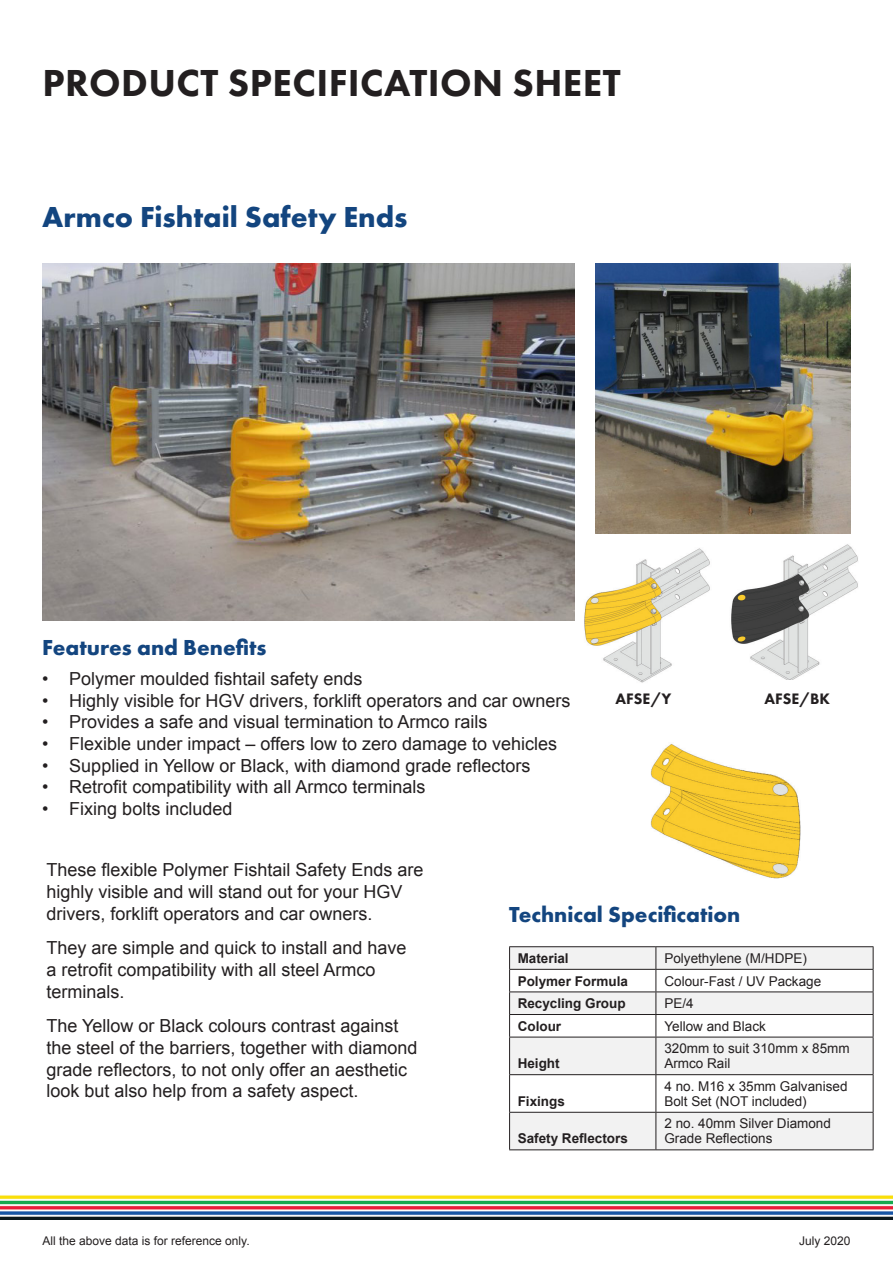
<style>
.page{position:relative;width:893px;height:1263px;background:#fff}
.page>*{position:absolute;margin:0;border:0;box-sizing:border-box;transform-origin:0 0}
.t1{font:800 39px "Futura PT";letter-spacing:.01em;color:#231f20}
.Heading{font:700 30px "Futura PT";color:#13457f}
.Subheading{font:700 22.5px "Futura PT";color:#13457f}
.Body_text{font:18px/21.6px "Arial";color:#231f20}
.Heading_2{font:800 15.75px "Futura PT";color:#231f20}
.t2{font:13.5px/15px "Arial";color:#231f20}
.t3{font:700 13.5px "Arial";color:#231f20}
.t4{font:12px "Arial";color:#231f20}
</style>
<div class="page">
<img style="left:0;top:1195px;width:893px;height:25px">
<img style="left:42px;top:264px;width:532px;height:357px">
<img style="left:595px;top:264px;width:256px;height:270px">
<div style="left:510px;top:1038px;width:363px;height:111px;background:#f2f2f2"></div>
<svg style="left:510px;top:1075px;width:363px;height:37px"></svg>
<hr style="left:655px;top:1037px;width:1px;height:37px;background:#231f20">
<hr style="left:655px;top:1075px;width:1px;height:37px;background:#231f20">
<hr style="left:655px;top:1113px;width:1px;height:36px;background:#231f20">
<hr style="left:509px;top:946px;width:147px;height:1px;background:#231f20">
<hr style="left:656px;top:946px;width:217px;height:1px;background:#231f20">
<hr style="left:509px;top:1037px;width:1px;height:37px;background:#231f20">
<hr style="left:873px;top:1037px;width:1px;height:37px;background:#231f20">
<hr style="left:509px;top:1074px;width:147px;height:1px;background:#231f20">
<hr style="left:509px;top:1075px;width:1px;height:37px;background:#231f20">
<hr style="left:656px;top:1074px;width:217px;height:1px;background:#231f20">
<hr style="left:873px;top:1075px;width:1px;height:37px;background:#231f20">
<hr style="left:509px;top:1112px;width:147px;height:1px;background:#231f20">
<hr style="left:509px;top:1113px;width:1px;height:36px;background:#231f20">
<hr style="left:656px;top:1112px;width:217px;height:1px;background:#231f20">
<hr style="left:873px;top:1113px;width:1px;height:36px;background:#231f20">
<hr style="left:509px;top:1149px;width:147px;height:1px;background:#231f20">
<hr style="left:656px;top:1149px;width:217px;height:1px;background:#231f20">
<hr style="left:509px;top:1037px;width:147px;height:1px;background:#231f20">
<hr style="left:656px;top:1037px;width:217px;height:1px;background:#231f20">
<svg style="left:509px;top:947px;width:365px;height:90px"></svg>
<img style="left:584px;top:548px;width:126px;height:135px">
<img style="left:731px;top:544px;width:127px;height:136px">
<img style="left:650px;top:744px;width:151px;height:134px">
<h1 class="t1" style="left:43px;top:59px;width:580px">PRODUCT SPECIFICATION SHEET</h1>
<p class="Heading" style="left:42px;top:198px;width:367px">Armco Fishtail Safety Ends</p>
<p class="Subheading" style="left:42px;top:633px;width:226px">Features and Benefits</p>
<p class="Body_text" style="left:42px;top:668px;width:322px">• Polymer moulded fishtail safety ends</p>
<p class="Body_text" style="left:42px;top:690px;width:530px">• Highly visible for HGV drivers, forklift operators and car owners</p>
<p class="Body_text" style="left:42px;top:711px;width:447px">• Provides a safe and visual termination to Armco rails</p>
<p class="Body_text" style="left:42px;top:733px;width:516px">• Flexible under impact – offers low to zero damage to vehicles</p>
<p class="Body_text" style="left:42px;top:755px;width:490px">• Supplied in Yellow or Black, with diamond grade reflectors</p>
<p class="Body_text" style="left:42px;top:776px;width:385px">• Retrofit compatibility with all Armco terminals</p>
<p class="Body_text" style="left:42px;top:798px;width:192px">• Fixing bolts included</p>
<p class="Heading_2" style="left:616px;top:689px;width:57px">AFSE/Y</p>
<p class="Heading_2" style="left:764px;top:689px;width:67px">AFSE/BK</p>
<p class="Body_text" style="left:46px;top:859px;width:379px">These flexible Polymer Fishtail Safety Ends are highly visible and will stand out for your HGV drivers, forklift operators and car owners.</p>
<p class="Body_text" style="left:46px;top:937px;width:362px">They are simple and quick to install and have a retrofit compatibility with all steel Armco terminals.</p>
<p class="Body_text" style="left:46px;top:1015px;width:373px">The Yellow or Black colours contrast against the steel of the barriers, together with diamond grade reflectors, to not only offer an aesthetic look but also help from a safety aspect.</p>
<p class="t4" style="left:43px;top:1232px;width:209px">All the above data is for reference only.</p>
<p class="Subheading" style="left:509px;top:900px;width:233px">Technical Specification</p>
<p class="t3" style="left:518px;top:949px;width:53px">Material</p>
<p class="t2" style="left:664px;top:951px;width:144px">Polyethylene (M/HDPE)</p>
<p class="t3" style="left:518px;top:972px;width:112px">Polymer Formula</p>
<p class="t2" style="left:664px;top:973px;width:158px">Colour-Fast / UV Package</p>
<p class="t3" style="left:518px;top:994px;width:110px">Recycling Group</p>
<p class="t2" style="left:664px;top:996px;width:31px">PE/4</p>
<p class="t3" style="left:518px;top:1017px;width:45px">Colour</p>
<p class="t2" style="left:664px;top:1018px;width:103px">Yellow and Black</p>
<p class="t3" style="left:518px;top:1055px;width:43px">Height</p>
<p class="t2" style="left:664px;top:1041px;width:187px">320mm to suit 310mm x 85mm<br>Armco Rail</p>
<p class="t3" style="left:518px;top:1092px;width:49px">Fixings</p>
<p class="t3" style="left:518px;top:1130px;width:112px">Safety Reflectors</p>
<p class="t2" style="left:664px;top:1079px;width:185px">4 no. M16 x 35mm Galvanised<br>Bolt Set (NOT included)</p>
<p class="t2" style="left:664px;top:1116px;width:168px">2 no. 40mm Silver Diamond<br>Grade Reflections</p>
<p class="t4" style="left:799px;top:1233px;width:53px">July 2020</p>
</div>
